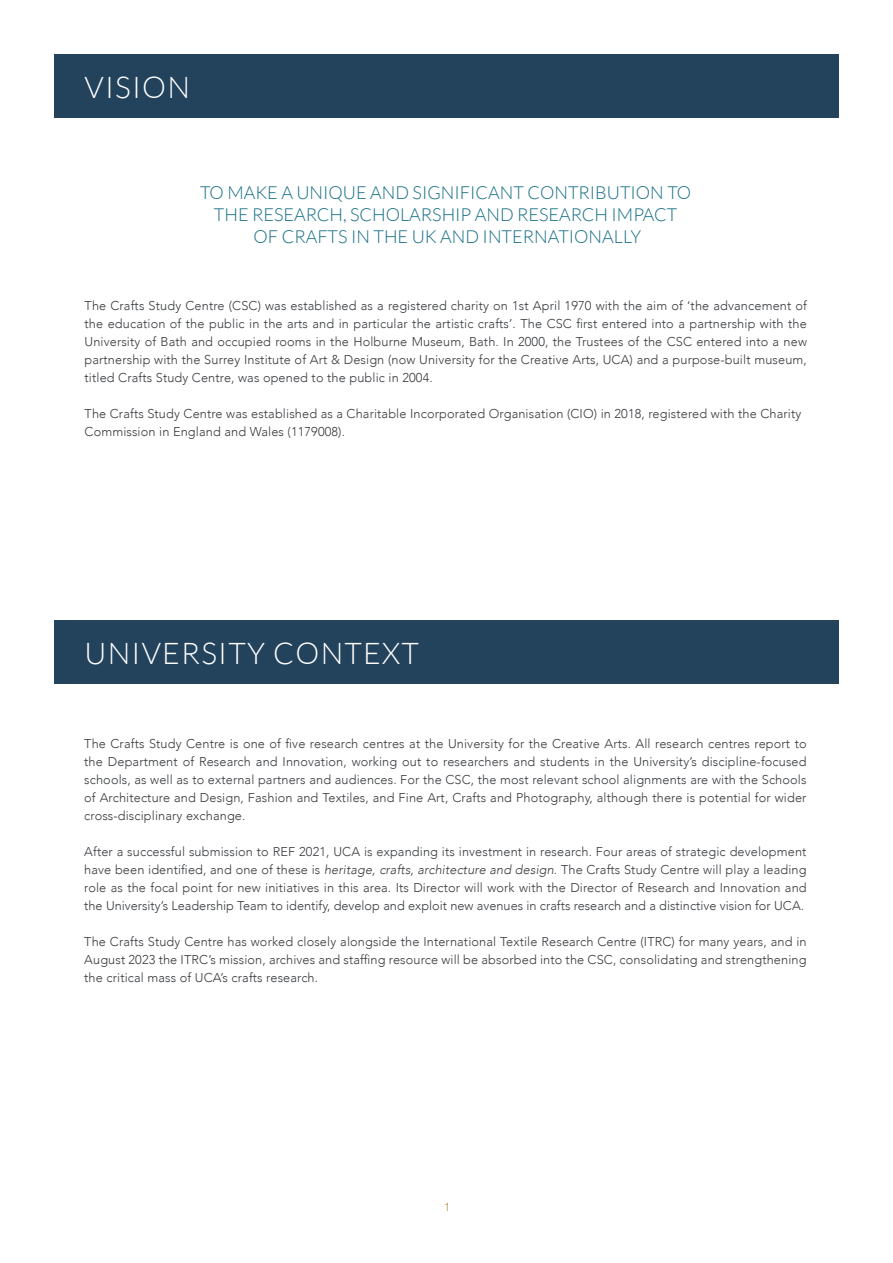
<style>
.page{position:relative;width:893px;height:1263px;background:#fff}
.page>*{position:absolute;margin:0;border:0;box-sizing:border-box;transform-origin:0 0}
.t1{font:300 30px "Lato";letter-spacing:.04em;color:#fff}
.t2{font:300 18px "Lato";color:#176f85}
.t3{font:300 12.75px/18px "Avenir";letter-spacing:.01em;color:#383b3f;text-align:justify}
.t4{font:300 12px "Helvetica Neue";color:#bb9056}
.s1{font-style:italic}
</style>
<div class="page">
<div style="left:54px;top:54px;width:785px;height:64px;background:#23435d"></div>
<div style="left:54px;top:620px;width:785px;height:64px;background:#23435d"></div>
<p class="t1" style="left:85px;top:72px;width:107px">VISION</p>
<p class="t2" style="left:200px;top:183px;width:493px">TO MAKE A UNIQUE AND SIGNIFICANT CONTRIBUTION TO</p>
<p class="t2" style="left:214px;top:205px;width:465px">THE RESEARCH, SCHOLARSHIP AND RESEARCH IMPACT</p>
<p class="t2" style="left:254px;top:227px;width:389px">OF CRAFTS IN THE UK AND INTERNATIONALLY</p>
<p class="t3" style="left:85px;top:297px;width:724px">The Crafts Study Centre (CSC) was established as a registered charity on 1st April 1970 with the aim of ‘the advancement of the education of the public in the arts and in particular the artistic crafts’. The CSC first entered into a partnership with the University of Bath and occupied rooms in the Holburne Museum, Bath. In 2000, the Trustees of the CSC entered into a new partnership with the Surrey Institute of Art &amp; Design (now University for the Creative Arts, UCA) and a purpose-built museum, titled Crafts Study Centre, was opened to the public in 2004.</p>
<p class="t3" style="left:85px;top:405px;width:718px">The Crafts Study Centre was established as a Charitable Incorporated Organisation (CIO) in 2018, registered with the Charity</p>
<p class="t3" style="left:85px;top:423px;width:262px">Commission in England and Wales (1179008).</p>
<p class="t1" style="left:85px;top:637px;width:336px">UNIVERSITY CONTEXT</p>
<p class="t3" style="left:84px;top:735px;width:724px">The Crafts Study Centre is one of five research centres at the University for the Creative Arts. All research centres report to the Department of Research and Innovation, working out to researchers and students in the University’s discipline-focused schools, as well as to external partners and audiences. For the CSC, the most relevant school alignments are with the Schools of Architecture and Design, Fashion and Textiles, and Fine Art, Crafts and Photography, although there is potential for wider cross-disciplinary exchange.</p>
<p class="t3" style="left:84px;top:843px;width:724px">After a successful submission to REF 2021, UCA is expanding its investment in research. Four areas of strategic development have been identified, and one of these is <span class="s1">heritage, crafts, architecture and design</span>. The Crafts Study Centre will play a leading role as the focal point for new initiatives in this area. Its Director will work with the Director of Research and Innovation and the University’s Leadership Team to identify, develop and exploit new avenues in crafts research and a distinctive vision for UCA.</p>
<p class="t3" style="left:84px;top:933px;width:724px">The Crafts Study Centre has worked closely alongside the International Textile Research Centre (ITRC) for many years, and in August 2023 the ITRC’s mission, archives and staffing resource will be absorbed into the CSC, consolidating and strengthening the critical mass of UCA’s crafts research.</p>
<p class="t4" style="left:444px;top:1197px;width:8px">1</p>
</div>
